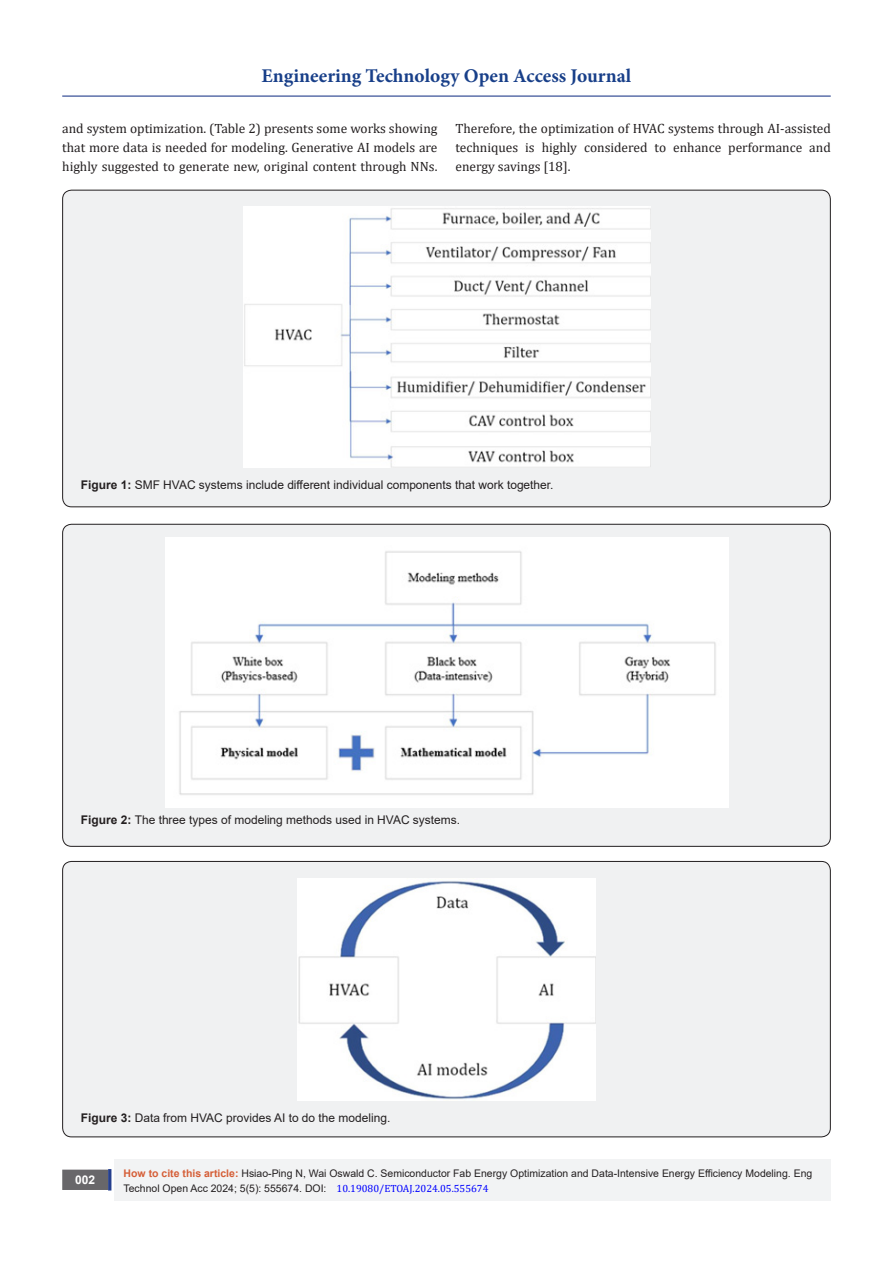
<style>
.page{position:relative;width:893px;height:1263px;background:#fff}
.page>*{position:absolute;margin:0;border:0;box-sizing:border-box;transform-origin:0 0}
.t1{font:700 19.5px "Minion Pro";color:#183f89}
.t2{font:13.5px/18.8px "Cambria";color:#231f20;text-align:justify}
.t3{font:12px "Arial";color:#231f20}
.t4{font:700 12px "Arial";color:#fff}
.t5{font:10.5px/15px "Arial";color:#231f20}
.s1{font-weight:700}
.s2{font-weight:700;color:#d55e37}
.s3{font-family:"Cambria";color:#00f}
</style>
<div class="page">
<div style="left:115px;top:1160px;width:716px;height:41px;background:#f2f3f4"></div>
<div style="left:63px;top:1170px;width:44px;height:19px;background:#68676a"></div>
<div style="left:62px;top:1169px;width:46px;height:21px;border:2px solid #68676a"></div>
<div style="left:108px;top:1169px;width:3px;height:21px;background:#253f8e;border:2px solid #253f8e"></div>
<hr style="left:62px;top:96px;width:769px;height:1px;background:#253f8e">
<div style="left:63px;top:190px;width:767px;height:317px;background:#f0f1f2;border-radius:9px"></div>
<img style="left:244px;top:207px;width:406px;height:261px">
<div style="left:63px;top:524px;width:767px;height:322px;background:#f0f1f2;border-radius:9px"></div>
<img style="left:166px;top:538px;width:562px;height:269px">
<div style="left:63px;top:861px;width:767px;height:276px;background:#f0f1f2;border-radius:9px"></div>
<img style="left:298px;top:878px;width:298px;height:223px">
<h1 class="t1" style="left:262px;top:62px;width:371px">Engineering Technology Open Access Journal</h1>
<p class="t2" style="left:62px;top:119px;width:377px">and system optimization. (Table 2) presents some works showing that more data is needed for modeling. Generative AI models are highly suggested to generate new, original content through NNs.</p>
<p class="t2" style="left:455px;top:119px;width:377px">Therefore, the optimization of HVAC systems through AI-assisted techniques is highly considered to enhance performance and energy savings [18].</p>
<p class="t3" style="left:81px;top:476px;width:474px"><span class="s1">Figure 1:</span> SMF HVAC systems include different individual components that work together.</p>
<p class="t3" style="left:81px;top:812px;width:381px"><span class="s1">Figure 2:</span> The three types of modeling methods used in HVAC systems.</p>
<p class="t3" style="left:81px;top:1109px;width:311px"><span class="s1">Figure 3:</span> Data from HVAC provides AI to do the modeling.</p>
<p class="t4" style="left:75px;top:1171px;width:22px">002</p>
<p class="t5" style="left:124px;top:1165px;width:690px"><span class="s2">How to cite this article:</span> Hsiao-Ping N, Wai Oswald C. Semiconductor Fab Energy Optimization and Data-Intensive Energy Efficiency Modeling. Eng<br>Technol Open Acc 2024; 5(5): 555674. DOI: <span class="s3">10.19080/ETOAJ.2024.05.555674</span></p>
</div>
